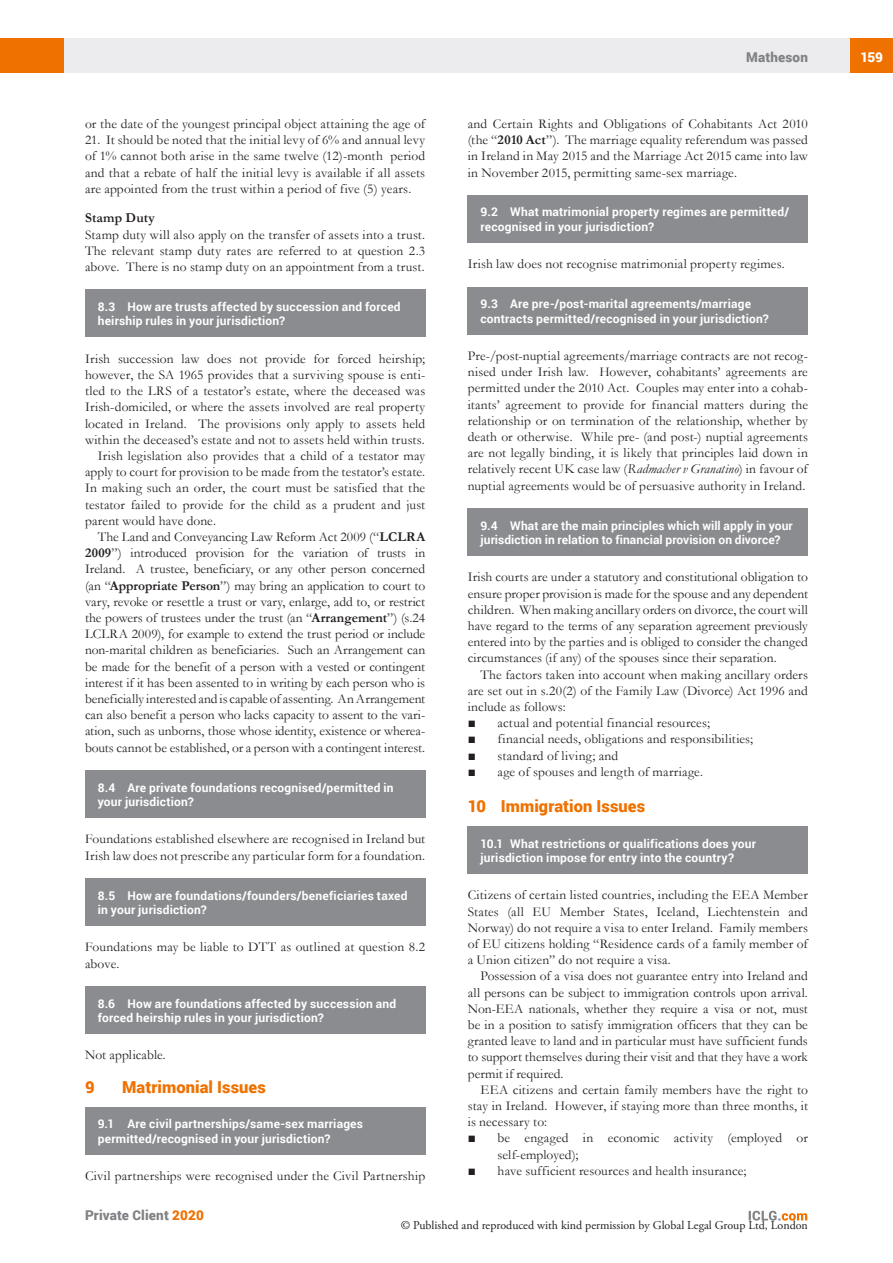
<style>
.page{position:relative;width:893px;height:1263px;background:#fff}
.page>*{position:absolute;margin:0;border:0;box-sizing:border-box;transform-origin:0 0}
.MS_Heading{font:900 16.5px "Roboto";letter-spacing:.005em;color:#ef7100}
.MS_Body_Text_-_First{font:13.5px/16.2px "Garamond";letter-spacing:.01em;color:#231f20;text-align:justify}
.MS_Body_Text_-_Secon{font:13.5px/16.2px "Garamond";letter-spacing:.005em;color:#231f20;text-align:justify}
.MS_-_Bullets_1{font:13.5px/16.2px "Garamond";letter-spacing:.01em;color:#231f20}
.t1{font:900 13.5px "Roboto";letter-spacing:.01em;color:#808285}
.MS_Body_Text_-_First-2{font:700 13.5px "Garamond";letter-spacing:.015em;color:#231f20}
.t2{font:900 13.5px "Roboto";color:#fff}
.MS_-_Question{font:700 12px/14.4px "Roboto";letter-spacing:.015em;color:#fff}
.MS_-_Question_follow{font:700 12px/14.4px "Roboto";letter-spacing:.015em;color:#fff}
.t3{font:12px "Adobe Garamond Pro";color:#231f20}
.s1{font-weight:700}
.s2{font-style:italic}
.s3{color:#ef7100}
</style>
<div class="page">
<div style="left:64px;top:38px;width:786px;height:34px;background:#ececee"></div>
<div style="left:850px;top:38px;width:43px;height:34px;background:#ef7100"></div>
<div style="left:0;top:38px;width:64px;height:34px;background:#ef7100"></div>
<svg style="left:749px;top:1211px;width:58px;height:9px"></svg>
<div style="left:468px;top:195px;width:340px;height:48px;background:#8a8c8f"></div>
<div style="left:468px;top:287px;width:340px;height:47px;background:#8a8c8f"></div>
<div style="left:468px;top:508px;width:340px;height:48px;background:#8a8c8f"></div>
<div style="left:468px;top:826px;width:340px;height:48px;background:#8a8c8f"></div>
<div style="left:85px;top:290px;width:340px;height:47px;background:#8a8c8f"></div>
<div style="left:85px;top:770px;width:340px;height:48px;background:#8a8c8f"></div>
<div style="left:85px;top:878px;width:340px;height:48px;background:#8a8c8f"></div>
<div style="left:85px;top:986px;width:340px;height:48px;background:#8a8c8f"></div>
<div style="left:85px;top:1107px;width:340px;height:47px;background:#8a8c8f"></div>
<p class="MS_Body_Text_-_First" style="left:85px;top:115px;width:342px">or the date of the youngest principal object attaining the age of</p>
<p class="MS_Body_Text_-_First" style="left:85px;top:131px;width:342px">21. It should be noted that the initial levy of 6% and annual levy of 1% cannot both arise in the same twelve (12)-month period and that a rebate of half the initial levy is available if all assets are appointed from the trust within a period of five (5) years.</p>
<p class="MS_Body_Text_-_First-2" style="left:85px;top:209px;width:71px">Stamp Duty</p>
<p class="MS_Body_Text_-_First" style="left:85px;top:226px;width:342px">Stamp duty will also apply on the transfer of assets into a trust.<br>The relevant stamp duty rates are referred to at question 2.3 above. There is no stamp duty on an appointment from a trust.</p>
<p class="MS_-_Question" style="left:98px;top:299px;width:304px">8.3 How are trusts affected by succession and forced heirship rules in your jurisdiction?</p>
<p class="MS_Body_Text_-_First" style="left:85px;top:350px;width:342px">Irish succession law does not provide for forced heirship; however, the SA 1965 provides that a surviving spouse is enti&shy;tled to the LRS of a testator’s estate, where the deceased was Irish-domiciled, or where the assets involved are real property located in Ireland. The provisions only apply to assets held within the deceased’s estate and not to assets held within trusts.</p>
<p class="MS_Body_Text_-_Secon" style="left:85px;top:447px;width:342px;text-indent:13px">Irish legislation also provides that a child of a testator may apply to court for provision to be made from the testator’s estate.<br>In making such an order, the court must be satisfied that the testator failed to provide for the child as a prudent and just parent would have done.</p>
<p class="MS_Body_Text_-_Secon" style="left:85px;top:528px;width:342px;text-indent:13px">The Land and Conveyancing Law Reform Act 2009 (“<span class="s1">LCLRA 2009</span>”) introduced provision for the variation of trusts in Ireland. A trustee, beneficiary, or any other person concerned (an “<span class="s1">Appropriate Person</span>”) may bring an application to court to vary, revoke or resettle a trust or vary, enlarge, add to, or restrict the powers of trustees under the trust (an “<span class="s1">Arrangement</span>”) (s.24<br>LCLRA 2009), for example to extend the trust period or include non-marital children as beneficiaries. Such an Arrangement can be made for the benefit of a person with a vested or contingent interest if it has been assented to in writing by each person who is beneficially interested and is capable of assenting. An Arrangement can also benefit a person who lacks capacity to assent to the vari&shy;ation, such as unborns, those whose identity, existence or wherea&shy;bouts cannot be established, or a person with a contingent interest.</p>
<p class="MS_-_Question" style="left:98px;top:780px;width:297px">8.4 Are private foundations recognised/permitted in your jurisdiction?</p>
<p class="MS_Body_Text_-_First" style="left:85px;top:831px;width:342px">Foundations established elsewhere are recognised in Ireland but<br>Irish law does not prescribe any particular form for a foundation.</p>
<p class="MS_-_Question" style="left:98px;top:887px;width:311px">8.5 How are foundations/founders/beneficiaries taxed in your jurisdiction?</p>
<p class="MS_Body_Text_-_First" style="left:85px;top:939px;width:342px">Foundations may be liable to DTT as outlined at question 8.2 above.</p>
<p class="MS_-_Question" style="left:98px;top:995px;width:300px">8.6 How are foundations affected by succession and forced heirship rules in your jurisdiction?</p>
<p class="MS_Body_Text_-_First" style="left:85px;top:1047px;width:82px">Not applicable.</p>
<p class="MS_Heading" style="left:85px;top:1075px;width:11px">9</p>
<p class="MS_Heading" style="left:122px;top:1075px;width:145px">Matrimonial Issues</p>
<p class="MS_-_Question_follow" style="left:98px;top:1116px;width:267px">9.1 Are civil partnerships/same-sex marriages permitted/recognised in your jurisdiction?</p>
<p class="MS_Body_Text_-_First" style="left:85px;top:1167px;width:342px">Civil partnerships were recognised under the Civil Partnership</p>
<p class="t1" style="left:746px;top:48px;width:63px">Matheson</p>
<p class="t2" style="left:860px;top:48px;width:24px">159</p>
<p class="MS_Body_Text_-_First" style="left:468px;top:115px;width:342px">and Certain Rights and Obligations of Cohabitants Act 2010 (the “<span class="s1">2010 Act</span>”). The marriage equality referendum was passed in Ireland in May 2015 and the Marriage Act 2015 came into law in November 2015, permitting same-sex marriage.</p>
<p class="MS_-_Question" style="left:480px;top:204px;width:310px">9.2 What matrimonial property regimes are permitted/ recognised in your jurisdiction?</p>
<p class="MS_Body_Text_-_First" style="left:468px;top:256px;width:318px">Irish law does not recognise matrimonial property regimes.</p>
<p class="MS_-_Question" style="left:480px;top:296px;width:290px">9.3 Are pre-/post-marital agreements/marriage contracts permitted/recognised in your jurisdiction?</p>
<p class="MS_Body_Text_-_First" style="left:468px;top:347px;width:342px">Pre-/post-nuptial agreements/marriage contracts are not recog&shy;nised under Irish law. However, cohabitants’ agreements are permitted under the 2010 Act. Couples may enter into a cohab&shy;itants’ agreement to provide for financial matters during the relationship or on termination of the relationship, whether by death or otherwise. While pre- (and post-) nuptial agreements are not legally binding, it is likely that principles laid down in relatively recent UK case law (<span class="s2">Radmacher v Granatino</span>) in favour of nuptial agreements would be of persuasive authority in Ireland.</p>
<p class="MS_-_Question" style="left:480px;top:518px;width:314px">9.4 What are the main principles which will apply in your jurisdiction in relation to financial provision on divorce?</p>
<p class="MS_Body_Text_-_First" style="left:468px;top:569px;width:342px">Irish courts are under a statutory and constitutional obligation to ensure proper provision is made for the spouse and any dependent children. When making ancillary orders on divorce, the court will have regard to the terms of any separation agreement previously entered into by the parties and is obliged to consider the changed circumstances (if any) of the spouses since their separation.</p>
<p class="MS_Body_Text_-_Secon" style="left:468px;top:666px;width:342px;text-indent:13px">The factors taken into account when making ancillary orders are set out in s.20(2) of the Family Law (Divorce) Act 1996 and include as follows:</p>
<p class="MS_-_Bullets_1" style="left:468px;top:715px;width:244px">■ actual and potential financial resources;</p>
<p class="MS_-_Bullets_1" style="left:468px;top:731px;width:287px">■ financial needs, obligations and responsibilities;</p>
<p class="MS_-_Bullets_1" style="left:468px;top:747px;width:152px">■ standard of living; and</p>
<p class="MS_-_Bullets_1" style="left:468px;top:763px;width:237px">■ age of spouses and length of marriage.</p>
<p class="MS_Heading" style="left:468px;top:794px;width:179px">10 Immigration Issues</p>
<p class="MS_-_Question_follow" style="left:480px;top:836px;width:277px">10.1 What restrictions or qualifications does your jurisdiction impose for entry into the country?</p>
<p class="MS_Body_Text_-_First" style="left:468px;top:887px;width:342px">Citizens of certain listed countries, including the EEA Member States (all EU Member States, Iceland, Liechtenstein and Norway) do not require a visa to enter Ireland. Family members of EU citizens holding “Residence cards of a family member of a Union citizen” do not require a visa.</p>
<p class="MS_Body_Text_-_Secon" style="left:468px;top:968px;width:342px;text-indent:13px">Possession of a visa does not guarantee entry into Ireland and all persons can be subject to immigration controls upon arrival.<br>Non-EEA nationals, whether they require a visa or not, must be in a position to satisfy immigration officers that they can be granted leave to land and in particular must have sufficient funds to support themselves during their visit and that they have a work permit if required.</p>
<p class="MS_Body_Text_-_Secon" style="left:468px;top:1081px;width:342px;text-indent:13px">EEA citizens and certain family members have the right to stay in Ireland. However, if staying more than three months, it is necessary to:</p>
<p class="MS_-_Bullets_1" style="left:497px;top:1130px;width:312px;text-indent:-30px">■ be engaged in economic activity (employed or self-employed);</p>
<p class="MS_-_Bullets_1" style="left:468px;top:1162px;width:280px">■ have sufficient resources and health insurance;</p>
<p class="t1" style="left:85px;top:1206px;width:120px">Private Client <span class="s3">2020</span></p>
<p class="t3" style="left:401px;top:1218px;width:409px">© Published and reproduced with kind permission by Global Legal Group Ltd, London</p>
</div>
